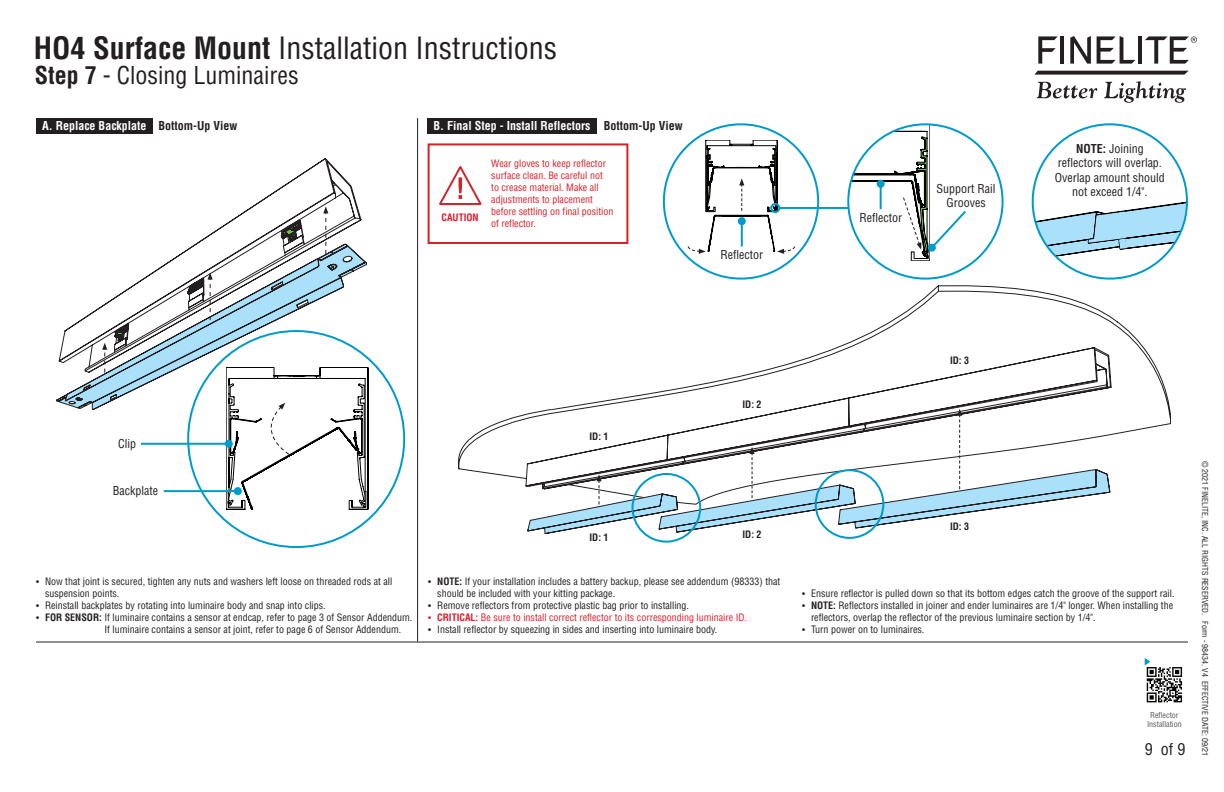
<style>
.page{position:relative;width:1224px;height:792px;background:#fff}
.page>*{position:absolute;margin:0;border:0;box-sizing:border-box;transform-origin:0 0}
.t1{font:condensed 30px "Helvetica";color:#231f20}
.t2{font:condensed 24px "Helvetica";color:#231f20}
.t3{font:condensed 16px "Helvetica";color:#231f20}
.t4{font:condensed 12px/14.4px "Helvetica";color:#231f20;text-align:center}
.t5{font:700 condensed 12px "Helvetica";color:#fff}
.t6{font:700 condensed 12px "Helvetica";color:#231f20}
.t7{font:condensed 10px/12px "Helvetica";color:#231f20}
.Bottom_-_Note{font:condensed 10px/12px "Helvetica";color:#d1232a}
.t8{font:700 condensed 10px "Helvetica";color:#231f20}
.Bottom_-_Note-2{font:700 condensed 10px "Helvetica";color:#d1232a}
.t9{font:condensed 8px "Helvetica";color:#231f20}
.t10{font:condensed 8px/9.6px "Helvetica";color:#57585a;text-align:center}
.s1{font-weight:700}
.s2{font-size:9px}
</style>
<div class="page">
<svg style="left:1034px;top:71px;width:155px;height:4px"></svg>
<svg style="left:1038px;top:36px;width:20px;height:28px"></svg>
<hr style="left:1060px;top:36px;width:4px;height:28px;background:#231f20">
<svg style="left:1070px;top:36px;width:21px;height:28px"></svg>
<svg style="left:1097px;top:36px;width:38px;height:28px"></svg>
<hr style="left:1138px;top:36px;width:4px;height:28px;background:#231f20">
<svg style="left:1145px;top:36px;width:52px;height:28px"></svg>
<svg style="left:1037px;top:82px;width:60px;height:16px"></svg>
<svg style="left:1104px;top:81px;width:82px;height:22px"></svg>
<div style="left:428px;top:143px;width:200px;height:101px;border:2px solid #d1232a"></div>
<hr style="left:417px;top:118px;width:1px;height:524px;background:#231f20">
<svg style="left:458px;top:286px;width:713px;height:207px"></svg>
<svg style="left:1146px;top:667px;width:37px;height:36px"></svg>
<svg style="left:1145px;top:658px;width:37px;height:44px"></svg>
<hr style="left:36px;top:642px;width:1152px;height:1px;background:#231f20">
<div style="left:428px;top:118px;width:169px;height:15px;background:#231f20"></div>
<svg style="left:687px;top:124px;width:109px;height:155px"></svg>
<hr style="left:779px;top:207px;width:70px;height:2px;background:#009bca">
<div style="left:770px;top:203px;width:10px;height:10px;border:2px solid #009bca;border-radius:50%"></div>
<svg style="left:848px;top:124px;width:120px;height:155px"></svg>
<hr style="left:880px;top:184px;width:2px;height:25px;background:#009bca">
<div style="left:877px;top:180px;width:8px;height:8px;background:#009bca;border-radius:50%"></div>
<hr style="left:741px;top:221px;width:2px;height:26px;background:#009bca">
<div style="left:738px;top:217px;width:8px;height:8px;background:#009bca;border-radius:50%"></div>
<svg style="left:1033px;top:147px;width:154px;height:130px"></svg>
<svg style="left:527px;top:409px;width:583px;height:125px"></svg>
<div style="left:815px;top:469px;width:69px;height:70px;border:2px solid #009bca;border-radius:50%"></div>
<div style="left:632px;top:473px;width:69px;height:70px;border:2px solid #009bca;border-radius:50%"></div>
<svg style="left:56px;top:158px;width:302px;height:252px"></svg>
<svg style="left:114px;top:206px;width:254px;height:341px"></svg>
<svg style="left:102px;top:343px;width:5px;height:30px"></svg>
<div style="left:36px;top:118px;width:116px;height:15px;background:#231f20"></div>
<hr style="left:164px;top:490px;width:74px;height:2px;background:#009bca">
<div style="left:234px;top:487px;width:8px;height:8px;background:#009bca;border-radius:50%"></div>
<hr style="left:141px;top:443px;width:88px;height:2px;background:#009bca">
<div style="left:225px;top:440px;width:8px;height:8px;background:#009bca;border-radius:50%"></div>
<svg style="left:439px;top:166px;width:43px;height:39px"></svg>
<h1 class="t1" style="left:34px;top:29px;width:525px"><span class="s1">HO4 Surface Mount</span> Installation Instructions</h1>
<p class="t2" style="left:35px;top:60px;width:265px"><span class="s1">Step 7</span> - Closing Luminaires</p>
<p class="t5" style="left:42px;top:118px;width:106px">A. Replace Backplate</p>
<p class="t5" style="left:434px;top:118px;width:159px">B. Final Step - Install Reflectors</p>
<p class="t6" style="left:158px;top:118px;width:81px">Bottom-Up View</p>
<p class="t6" style="left:604px;top:118px;width:81px">Bottom-Up View</p>
<p class="Bottom_-_Note-2" style="left:441px;top:212px;width:39px">CAUTION</p>
<p class="Bottom_-_Note" style="left:491px;top:158px;width:124px">Wear gloves to keep reflector surface clean. Be careful not<br>to crease material. Make all adjustments to placement before settling on final position of reflector.</p>
<p class="t4" style="left:720px;top:247px;width:44px">Reflector</p>
<p class="t4" style="left:859px;top:210px;width:44px">Reflector</p>
<p class="t4" style="left:937px;top:181px;width:60px">Support Rail</p>
<p class="t4" style="left:946px;top:196px;width:41px">Grooves</p>
<p class="t4" style="left:1058px;top:141px;width:106px"><span class="s1">NOTE:</span> Joining reflectors will overlap.</p>
<p class="t4" style="left:1055px;top:170px;width:111px">Overlap amount should not exceed 1/4".</p>
<p class="t4" style="left:118px;top:436px;width:19px">Clip</p>
<p class="t4" style="left:113px;top:483px;width:47px">Backplate</p>
<p class="t7" style="left:45px;top:575px;width:349px;text-indent:-9px"><span class="s2">•</span> Now that joint is secured, tighten any nuts and washers left loose on threaded rods at all suspension points.</p>
<p class="t7" style="left:36px;top:599px;width:291px"><span class="s2">•</span> Reinstall backplates by rotating into luminaire body and snap into clips.</p>
<p class="t7" style="left:104px;top:611px;width:309px;text-indent:-68px"><span class="s2">•</span> <span class="s1">FOR SENSOR:</span> If luminaire contains a sensor at endcap, refer to page 3 of Sensor Addendum.<br>If luminaire contains a sensor at joint, refer to page 6 of Sensor Addendum.</p>
<p class="t8" style="left:589px;top:430px;width:21px">ID: 1</p>
<p class="t8" style="left:589px;top:531px;width:21px">ID: 1</p>
<p class="t8" style="left:742px;top:398px;width:21px">ID: 2</p>
<p class="t8" style="left:742px;top:528px;width:21px">ID: 2</p>
<p class="t7" style="left:437px;top:575px;width:345px;text-indent:-9px"><span class="s2">•</span> <span class="s1">NOTE:</span> If your installation includes a battery backup, please see addendum (98333) that should be included with your kitting package.</p>
<p class="t7" style="left:428px;top:599px;width:262px"><span class="s2">•</span> Remove reflectors from protective plastic bag prior to installing.</p>
<p class="Bottom_-_Note" style="left:428px;top:611px;width:320px"><span class="s2">•</span> <span class="s1">CRITICAL:</span> Be sure to install correct reflector to its corresponding luminaire ID.</p>
<p class="t7" style="left:428px;top:623px;width:291px"><span class="s2">•</span> Install reflector by squeezing in sides and inserting into luminaire body.</p>
<p class="t8" style="left:950px;top:355px;width:21px">ID: 3</p>
<p class="t8" style="left:950px;top:520px;width:21px">ID: 3</p>
<p class="t7" style="left:802px;top:587px;width:374px"><span class="s2">•</span> Ensure reflector is pulled down so that its bottom edges catch the groove of the support rail.</p>
<p class="t7" style="left:811px;top:599px;width:364px;text-indent:-9px"><span class="s2">•</span> <span class="s1">NOTE:</span> Reflectors installed in joiner and ender luminaires are 1/4" longer. When installing the reflectors, overlap the reflector of the previous luminaire section by 1/4".</p>
<p class="t7" style="left:802px;top:623px;width:124px"><span class="s2">•</span> Turn power on to luminaires.</p>
<p class="t10" style="left:1147px;top:710px;width:36px">Reflector<br>Installation</p>
<h3 class="t3" style="left:1145px;top:739px;width:42px">9 of 9</h3>
<p class="t9" style="left:1210px;top:461px;width:297px;rotate:90deg">© 2021 FINELITE, INC. ALL RIGHTS RESERVED. Form - 98434. V4 EFFECTIVE DATE: 09/21</p>
</div>
